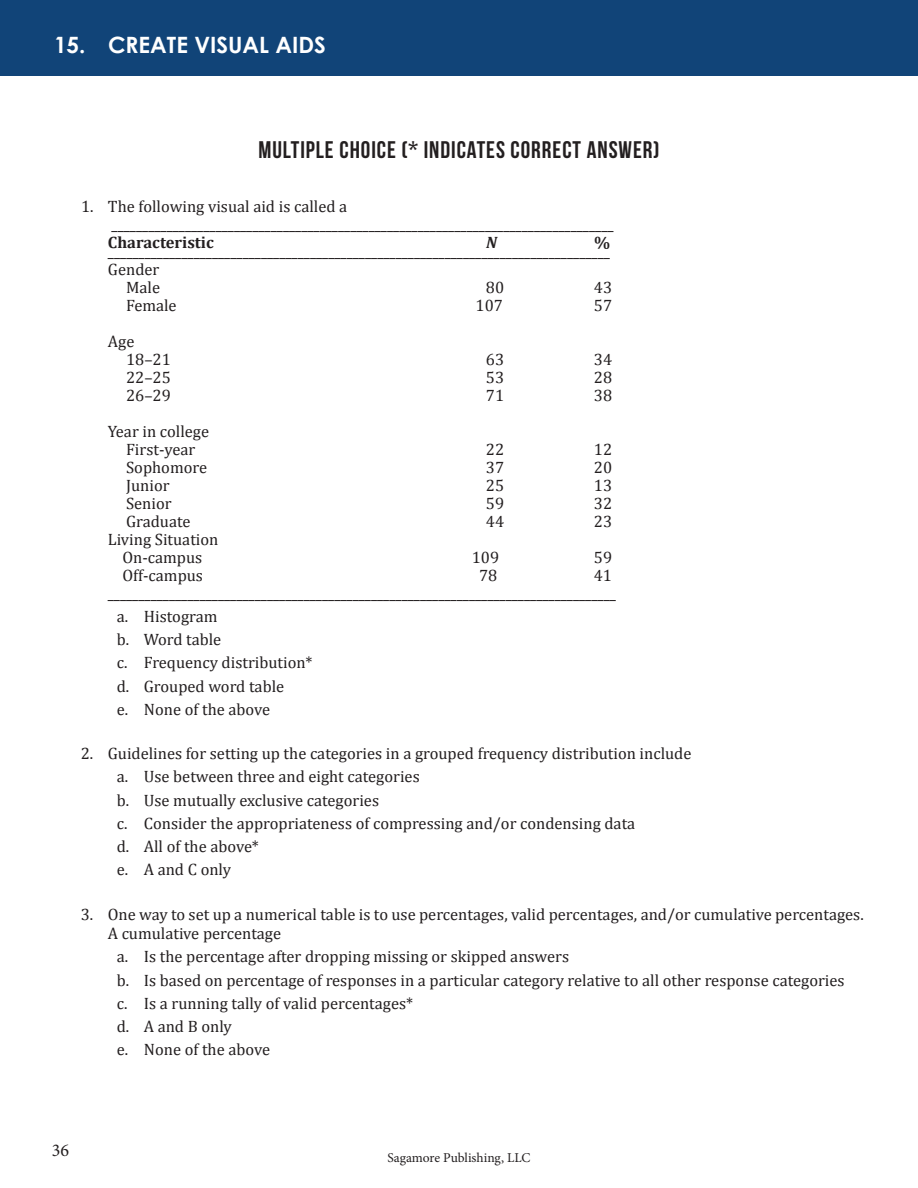
<style>
.page{position:relative;width:918px;height:1188px;background:#fff}
.page>*{position:absolute;margin:0;border:0;box-sizing:border-box;transform-origin:0 0}
.t1{font:24px "Bebas Neue";letter-spacing:.04em;color:#231f20}
.t2{font:700 22.5px "Century Gothic";color:#fff}
.t3{font:18px "Minion Pro";color:#231f20}
.t4{font:16.5px/23.2px "Cambria";color:#231f20}
.t5{font:700 16.5px "Cambria";color:#231f20}
.t6{font:italic 700 16.5px "Cambria";color:#231f20}
.t7{font:13.5px "Minion Pro";letter-spacing:-.005em;color:#231f20}
</style>
<div class="page">
<div style="left:0;top:0;width:918px;height:76px;background:#114478"></div>
<h2 class="t2" style="left:54px;top:31px;width:273px">15. CREATE VISUAL AIDS</h2>
<h1 class="t1" style="left:258px;top:137px;width:403px">MULTIPLE CHOICE (* INDICATES CORRECT ANSWER)</h1>
<p class="t4" style="left:112px;top:197px;width:503px;line-height:18px;text-indent:-31px">1. The following visual aid is called a __________________________________________________________________________________</p>
<p class="t5" style="left:108px;top:230px;width:107px">Characteristic</p>
<p class="t6" style="left:486px;top:230px;width:12px">N</p>
<p class="t5" style="left:594px;top:230px;width:18px">%</p>
<p class="t4" style="left:108px;top:239px;width:503px">__________________________________________________________________________________</p>
<p class="t4" style="left:108px;top:257px;width:53px">Gender</p>
<p class="t4" style="left:126px;top:275px;width:36px">Male</p>
<p class="t4" style="left:486px;top:275px;width:20px">80</p>
<p class="t4" style="left:594px;top:275px;width:20px">43</p>
<p class="t4" style="left:126px;top:293px;width:52px">Female</p>
<p class="t4" style="left:476px;top:293px;width:29px">107</p>
<p class="t4" style="left:594px;top:293px;width:20px">57</p>
<p class="t4" style="left:126px;top:332px;width:46px;line-height:18px;text-indent:-18px">Age<br>18–21</p>
<p class="t4" style="left:486px;top:347px;width:20px">63</p>
<p class="t4" style="left:594px;top:347px;width:20px">34</p>
<p class="t4" style="left:126px;top:365px;width:46px">22–25</p>
<p class="t4" style="left:486px;top:365px;width:20px">53</p>
<p class="t4" style="left:594px;top:365px;width:20px">28</p>
<p class="t4" style="left:126px;top:383px;width:46px">26–29</p>
<p class="t4" style="left:486px;top:383px;width:20px">71</p>
<p class="t4" style="left:594px;top:383px;width:20px">38</p>
<p class="t4" style="left:108px;top:422px;width:103px;line-height:18px;text-align:center">Year in college<br>First-year</p>
<p class="t4" style="left:486px;top:437px;width:20px">22</p>
<p class="t4" style="left:594px;top:437px;width:20px">12</p>
<p class="t4" style="left:126px;top:455px;width:83px">Sophomore</p>
<p class="t4" style="left:486px;top:455px;width:20px">37</p>
<p class="t4" style="left:594px;top:455px;width:20px">20</p>
<p class="t4" style="left:126px;top:473px;width:45px">Junior</p>
<p class="t4" style="left:486px;top:473px;width:20px">25</p>
<p class="t4" style="left:594px;top:473px;width:20px">13</p>
<p class="t4" style="left:126px;top:491px;width:47px">Senior</p>
<p class="t4" style="left:486px;top:491px;width:20px">59</p>
<p class="t4" style="left:594px;top:491px;width:20px">32</p>
<p class="t4" style="left:126px;top:509px;width:66px">Graduate</p>
<p class="t4" style="left:486px;top:509px;width:20px">44</p>
<p class="t4" style="left:594px;top:509px;width:20px">23</p>
<p class="t4" style="left:108px;top:530px;width:112px;line-height:18px;text-align:center">Living Situation<br>On-campus</p>
<p class="t4" style="left:472px;top:545px;width:29px">109</p>
<p class="t4" style="left:594px;top:545px;width:20px">59</p>
<p class="t4" style="left:122px;top:563px;width:82px">Off-campus</p>
<p class="t4" style="left:479px;top:563px;width:20px">78</p>
<p class="t4" style="left:108px;top:566px;width:510px;line-height:18px;text-align:right">41 ___________________________________________________________________________________</p>
<p class="t4" style="left:117px;top:605px;width:197px">a. Histogram<br>b. Word table<br>c. Frequency distribution* d. Grouped word table<br>e. None of the above</p>
<p class="t4" style="left:117px;top:742px;width:576px;text-indent:-36px">2. Guidelines for setting up the categories in a grouped frequency distribution include a. Use between three and eight categories<br>b. Use mutually exclusive categories<br>c. Consider the appropriateness of compressing and/or condensing data<br>d. All of the above*<br>e. A and C only</p>
<p class="t4" style="left:108px;top:904px;width:757px;line-height:19.5px;text-indent:-27px">3. One way to set up a numerical table is to use percentages, valid percentages, and/or cumulative percentages.<br>A cumulative percentage</p>
<p class="t4" style="left:117px;top:945px;width:729px">a. Is the percentage after dropping missing or skipped answers<br>b. Is based on percentage of responses in a particular category relative to all other response categories c. Is a running tally of valid percentages*<br>d. A and B only<br>e. None of the above</p>
<p class="t3" style="left:52px;top:1138px;width:19px">36</p>
<p class="t7" style="left:387px;top:1148px;width:145px">Sagamore Publishing, LLC</p>
</div>
